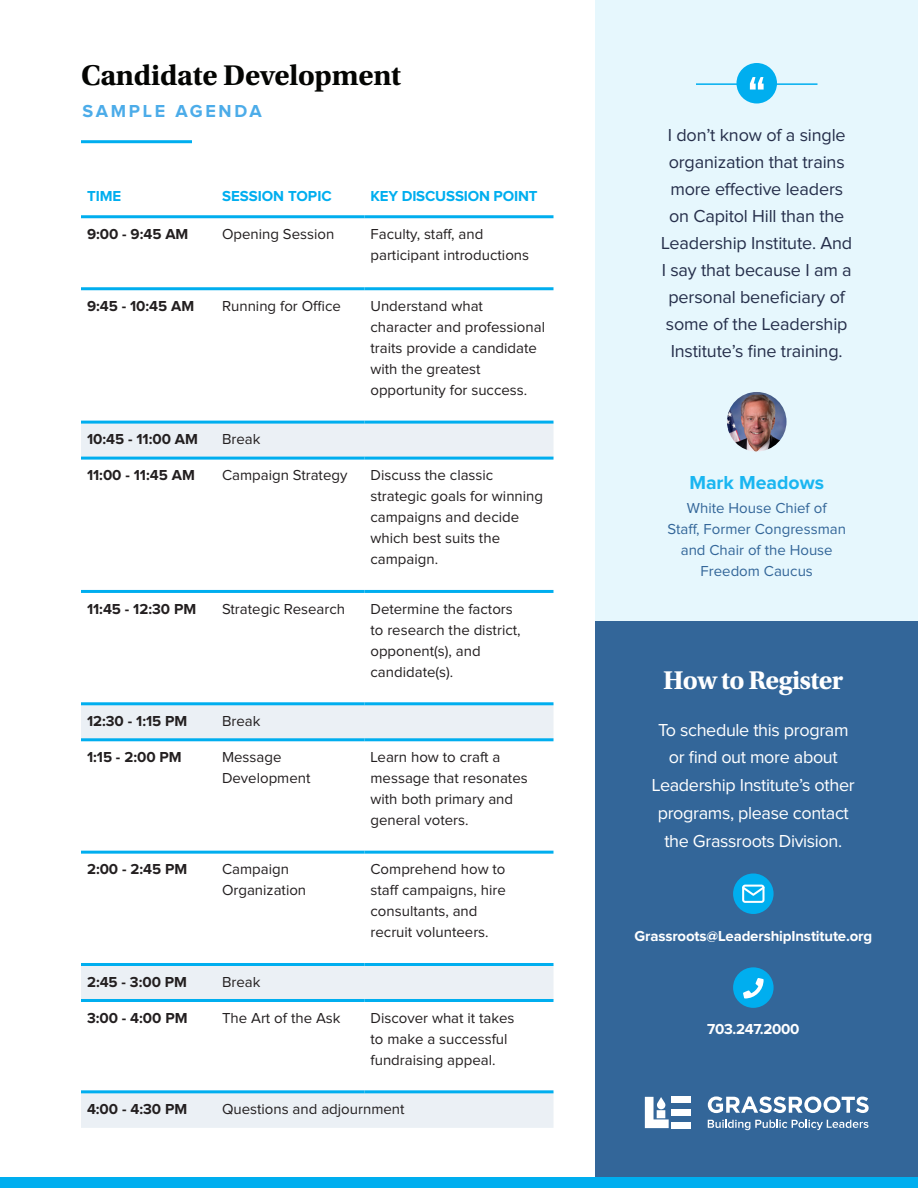
<style>
.page{position:relative;width:918px;height:1188px;background:#fff}
.page>*{position:absolute;margin:0;border:0;box-sizing:border-box;transform-origin:0 0}
.t1{font:700 30px "Utopia Std";letter-spacing:-.01em;color:#040503}
.t2{font:700 27px "Utopia Std";letter-spacing:-.025em;color:#fff}
.t3{font:700 19.5px "Proxima Nova";color:#1ab6f1}
.t4{font:18px/27px "Proxima Nova";letter-spacing:-.01em;color:#262f4b;text-align:center}
.t5{font:18px/27.8px "Proxima Nova";letter-spacing:-.02em;color:#fff;text-align:center}
.t6{font:700 18px "Proxima Nova";letter-spacing:.15em;color:#4cace9}
.t7{font:15px/21px "Proxima Nova";color:#231f20}
.t8{font:700 15px "Proxima Nova";color:#231f20}
.t9{font:15px/21px "Proxima Nova";color:#369;text-align:center}
.t10{font:700 15px "Proxima Nova";letter-spacing:-.01em;color:#fff}
.t11{font:700 15px "Proxima Nova";letter-spacing:-.01em;color:#00aeef}
</style>
<div class="page">
<div style="left:596px;top:0;width:322px;height:1188px;background:#369"></div>
<div style="left:0;top:1177px;width:918px;height:11px;background:#00aeef"></div>
<svg style="left:81px;top:424px;width:473px;height:704px"></svg>
<hr style="left:81px;top:287px;width:135px;height:3px;background:#00aeef">
<hr style="left:216px;top:287px;width:148px;height:3px;background:#00aeef">
<hr style="left:364px;top:287px;width:190px;height:3px;background:#00aeef">
<hr style="left:81px;top:421px;width:135px;height:3px;background:#00aeef">
<hr style="left:216px;top:421px;width:148px;height:3px;background:#00aeef">
<hr style="left:364px;top:421px;width:190px;height:3px;background:#00aeef">
<hr style="left:81px;top:457px;width:135px;height:3px;background:#00aeef">
<hr style="left:216px;top:457px;width:148px;height:3px;background:#00aeef">
<hr style="left:364px;top:457px;width:190px;height:3px;background:#00aeef">
<hr style="left:81px;top:590px;width:135px;height:3px;background:#00aeef">
<hr style="left:216px;top:590px;width:148px;height:3px;background:#00aeef">
<hr style="left:364px;top:590px;width:190px;height:3px;background:#00aeef">
<hr style="left:81px;top:702px;width:135px;height:3px;background:#00aeef">
<hr style="left:216px;top:702px;width:148px;height:3px;background:#00aeef">
<hr style="left:364px;top:702px;width:190px;height:3px;background:#00aeef">
<hr style="left:81px;top:738px;width:135px;height:3px;background:#00aeef">
<hr style="left:216px;top:738px;width:148px;height:3px;background:#00aeef">
<hr style="left:364px;top:738px;width:190px;height:3px;background:#00aeef">
<hr style="left:81px;top:851px;width:135px;height:3px;background:#00aeef">
<hr style="left:216px;top:851px;width:148px;height:3px;background:#00aeef">
<hr style="left:364px;top:851px;width:190px;height:3px;background:#00aeef">
<hr style="left:81px;top:963px;width:135px;height:3px;background:#00aeef">
<hr style="left:216px;top:963px;width:148px;height:3px;background:#00aeef">
<hr style="left:364px;top:963px;width:190px;height:3px;background:#00aeef">
<hr style="left:81px;top:999px;width:135px;height:3px;background:#00aeef">
<hr style="left:216px;top:999px;width:148px;height:3px;background:#00aeef">
<hr style="left:364px;top:999px;width:190px;height:3px;background:#00aeef">
<hr style="left:81px;top:1090px;width:135px;height:3px;background:#00aeef">
<hr style="left:216px;top:1090px;width:148px;height:3px;background:#00aeef">
<hr style="left:364px;top:1090px;width:190px;height:3px;background:#00aeef">
<hr style="left:81px;top:215px;width:135px;height:3px;background:#00aeef">
<hr style="left:216px;top:215px;width:148px;height:3px;background:#00aeef">
<hr style="left:364px;top:215px;width:190px;height:3px;background:#00aeef">
<hr style="left:81px;top:140px;width:111px;height:3px;background:#00aeef">
<div style="left:733px;top:873px;width:41px;height:41px;background:#00aeef;border-radius:50%"></div>
<svg style="left:742px;top:885px;width:23px;height:18px"></svg>
<div style="left:733px;top:967px;width:41px;height:41px;background:#00aeef;border-radius:50%"></div>
<svg style="left:743px;top:978px;width:21px;height:21px"></svg>
<div style="left:596px;top:0;width:322px;height:621px;background:#e6f7fd"></div>
<img style="left:727px;top:392px;width:60px;height:60px;border-radius:30px">
<hr style="left:696px;top:83px;width:122px;height:2px;background:#00aeef">
<div style="left:736px;top:63px;width:41px;height:40px;background:#00aeef;border-radius:50%"></div>
<svg style="left:750px;top:77px;width:14px;height:13px"></svg>
<svg style="left:645px;top:1097px;width:24px;height:31px"></svg>
<svg style="left:708px;top:1120px;width:160px;height:10px"></svg>
<svg style="left:708px;top:1096px;width:161px;height:17px"></svg>
<div style="left:671px;top:1097px;width:20px;height:6px;background:#fff"></div>
<div style="left:671px;top:1109px;width:20px;height:7px;background:#fff"></div>
<div style="left:671px;top:1122px;width:20px;height:6px;background:#fff"></div>
<p class="t1" style="left:81px;top:58px;width:322px">Candidate Development</p>
<p class="t6" style="left:82px;top:103px;width:181px">SAMPLE AGENDA</p>
<p class="t11" style="left:87px;top:189px;width:36px">TIME</p>
<p class="t11" style="left:222px;top:189px;width:111px">SESSION TOPIC</p>
<p class="t11" style="left:370px;top:189px;width:169px">KEY DISCUSSION POINT</p>
<p class="t8" style="left:87px;top:227px;width:103px">9:00 - 9:45 AM</p>
<p class="t7" style="left:222px;top:224px;width:114px">Opening Session</p>
<p class="t7" style="left:370px;top:224px;width:160px">Faculty, staff, and participant introductions</p>
<p class="t8" style="left:87px;top:299px;width:109px">9:45 - 10:45 AM</p>
<p class="t7" style="left:222px;top:296px;width:121px">Running for Office</p>
<p class="t7" style="left:370px;top:296px;width:176px">Understand what character and professional traits provide a candidate with the greatest opportunity for success.</p>
<p class="t8" style="left:87px;top:433px;width:112px">10:45 - 11:00 AM</p>
<p class="t7" style="left:222px;top:430px;width:40px">Break</p>
<p class="t8" style="left:87px;top:469px;width:109px">11:00 - 11:45 AM</p>
<p class="t7" style="left:222px;top:466px;width:127px">Campaign Strategy</p>
<p class="t7" style="left:370px;top:466px;width:174px">Discuss the classic strategic goals for winning campaigns and decide which best suits the campaign.</p>
<p class="t8" style="left:87px;top:602px;width:111px">11:45 - 12:30 PM</p>
<p class="t7" style="left:222px;top:599px;width:125px">Strategic Research</p>
<p class="t7" style="left:370px;top:599px;width:152px">Determine the factors to research the district, opponent(s), and candidate(s).</p>
<p class="t8" style="left:87px;top:714px;width:102px">12:30 - 1:15 PM</p>
<p class="t7" style="left:222px;top:711px;width:40px">Break</p>
<p class="t8" style="left:87px;top:750px;width:96px">1:15 - 2:00 PM</p>
<p class="t7" style="left:222px;top:747px;width:90px">Message<br>Development</p>
<p class="t7" style="left:370px;top:747px;width:159px">Learn how to craft a message that resonates with both primary and general voters.</p>
<p class="t8" style="left:87px;top:863px;width:102px">2:00 - 2:45 PM</p>
<p class="t7" style="left:222px;top:860px;width:86px">Campaign<br>Organization</p>
<p class="t7" style="left:370px;top:860px;width:137px">Comprehend how to staff campaigns, hire consultants, and recruit volunteers.</p>
<p class="t8" style="left:87px;top:975px;width:102px">2:45 - 3:00 PM</p>
<p class="t7" style="left:222px;top:972px;width:40px">Break</p>
<p class="t8" style="left:87px;top:1011px;width:102px">3:00 - 4:00 PM</p>
<p class="t7" style="left:222px;top:1008px;width:120px">The Art of the Ask</p>
<p class="t7" style="left:370px;top:1008px;width:146px">Discover what it takes to make a successful fundraising appeal.</p>
<p class="t8" style="left:87px;top:1102px;width:102px">4:00 - 4:30 PM</p>
<p class="t7" style="left:222px;top:1099px;width:184px">Questions and adjournment</p>
<p class="t4" style="left:661px;top:122px;width:192px">I don’t know of a single organization that trains more effective leaders on Capitol Hill than the<br>Leadership Institute. And<br>I say that because I am a personal beneficiary of some of the Leadership<br>Institute’s fine training.</p>
<p class="t3" style="left:689px;top:474px;width:136px">Mark Meadows</p>
<p class="t9" style="left:667px;top:499px;width:180px">White House Chief of<br>Staff, Former Congressman and Chair of the House<br>Freedom Caucus</p>
<p class="t2" style="left:663px;top:665px;width:182px">How to Register</p>
<p class="t5" style="left:652px;top:717px;width:204px">To schedule this program or find out more about<br>Leadership Institute’s other programs, please contact the Grassroots Division.</p>
<p class="t10" style="left:634px;top:929px;width:239px">Grassroots@LeadershipInstitute.org</p>
<p class="t10" style="left:707px;top:1023px;width:94px">703.247.2000</p>
</div>
